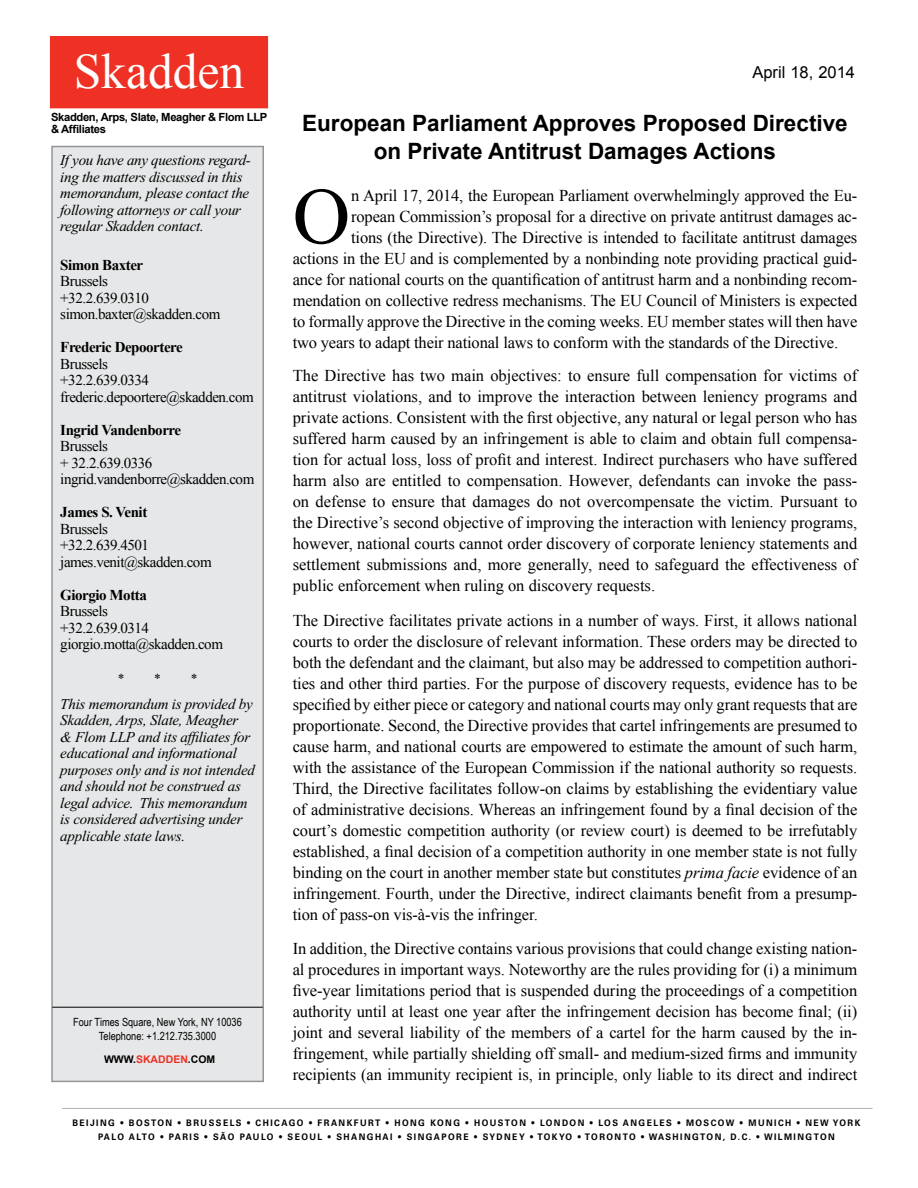
<style>
.page{position:relative;width:918px;height:1188px;background:#fff}
.page>*{position:absolute;margin:0;border:0;box-sizing:border-box;transform-origin:0 0}
.t1{font:79.95px "Times New Roman";color:#000}
.t2{font:49.5px "Times New Roman";color:#fff}
.t3{font:700 22.5px/28.5px "Arial";color:#000;text-align:center}
.t4{font:16.5px/21px "Times New Roman";letter-spacing:-.01em;color:#000;text-align:justify}
.t5{font:16.5px "Arial";color:#000}
.t6{font:italic 15px/16.5px "Times New Roman PS Std";letter-spacing:-.015em;color:#000}
.t7{font:15px/16.5px "Times New Roman";letter-spacing:-.03em;color:#000}
.t8{font:700 15px "Times New Roman";letter-spacing:-.03em;color:#000}
.t9{font:13.5px "Times New Roman PS Std";color:#000}
.t10{font:11.25px/13.5px "Arial Narrow";color:#000;text-align:center}
.t11{font:700 11.25px/12px "Arial";letter-spacing:-.03em;color:#000}
.t12{font:700 10.5px "Arial";color:#000}
.t13{font:700 9px "Univers LT Std";letter-spacing:.17em;color:#000;scale:.95 1}
.t14{font:700 9px "Univers LT Std";letter-spacing:.15em;color:#000;scale:.95 1}
.s1{color:#ee3124}
.s2{font-style:italic}
</style>
<div class="page">
<div style="left:52px;top:147px;width:211px;height:934px;background:#e6e7e8"></div>
<div style="left:51px;top:146px;width:213px;height:936px;border:2px solid #939598"></div>
<hr style="left:52px;top:1007px;width:211px;height:1px;background:#000">
<hr style="left:62px;top:1108px;width:811px;height:1px;background:#adafb2">
<div style="left:51px;top:37px;width:216px;height:71px;background:#ee3124"></div>
<div style="left:50px;top:36px;width:218px;height:72px;border:2px solid #ee3124"></div>
<h2 class="t2" style="left:74px;top:38px;width:172px">Skadden</h2>
<p class="t11" style="left:51px;top:111px;width:218px">Skadden, Arps, Slate, Meagher &amp; Flom LLP &amp; Affiliates</p>
<p class="t6" style="left:60px;top:152px;width:192px">If you have any questions regard&shy;ing the matters discussed in this memorandum, please contact the following attorneys or call your regular Skadden contact.</p>
<p class="t8" style="left:60px;top:254px;width:84px">Simon Baxter</p>
<p class="t7" style="left:60px;top:273px;width:162px">Brussels<br>+32.2.639.0310 simon.baxter@skadden.com</p>
<p class="t8" style="left:60px;top:337px;width:124px">Frederic Depoortere</p>
<p class="t7" style="left:60px;top:355px;width:195px">Brussels<br>+32.2.639.0334 frederic.depoortere@skadden.com</p>
<p class="t8" style="left:60px;top:419px;width:122px">Ingrid Vandenborre</p>
<p class="t7" style="left:60px;top:438px;width:196px">Brussels<br>+ 32.2.639.0336 ingrid.vandenborre@skadden.com</p>
<p class="t8" style="left:60px;top:502px;width:89px">James S. Venit</p>
<p class="t7" style="left:60px;top:520px;width:153px">Brussels<br>+32.2.639.4501 james.venit@skadden.com</p>
<p class="t8" style="left:60px;top:584px;width:88px">Giorgio Motta</p>
<p class="t7" style="left:60px;top:603px;width:164px">Brussels<br>+32.2.639.0314 giorgio.motta@skadden.com</p>
<p class="t9" style="left:118px;top:671px;width:45px">* *</p>
<p class="t9" style="left:191px;top:671px;width:8px">*</p>
<p class="t6" style="left:60px;top:696px;width:196px">This memorandum is provided by<br>Skadden, Arps, Slate, Meagher<br>&amp; Flom LLP and its affiliates for educational and informational purposes only and is not intended and should not be construed as legal advice. This memorandum is considered advertising under applicable state laws.</p>
<p class="t10" style="left:73px;top:1015px;width:170px">Four Times Square, New York, NY 10036<br>Telephone: +1.212.735.3000</p>
<p class="t12" style="left:104px;top:1052px;width:113px">WWW.<span class="s1">SKADDEN</span>.COM</p>
<p class="t5" style="left:752px;top:62px;width:104px">April 18, 2014</p>
<h3 class="t3" style="left:302px;top:109px;width:547px">European Parliament Approves Proposed Directive on Private Antitrust Damages Actions</h3>
<h1 class="t1" style="left:293px;top:163px;width:59px">O</h1>
<p class="t4" style="left:351px;top:185px;width:508px">n April 17, 2014, the European Parliament overwhelmingly approved the Eu-</p>
<p class="t4" style="left:351px;top:206px;width:508px">ropean Commission’s proposal for a directive on private antitrust damages ac-</p>
<p class="t4" style="left:351px;top:227px;width:508px">tions (the Directive). The Directive is intended to facilitate antitrust damages</p>
<p class="t4" style="left:293px;top:248px;width:566px">actions in the EU and is complemented by a nonbinding note providing practical guid-</p>
<p class="t4" style="left:293px;top:269px;width:566px">ance for national courts on the quantification of antitrust harm and a nonbinding recom-</p>
<p class="t4" style="left:293px;top:290px;width:566px">mendation on collective redress mechanisms. The EU Council of Ministers is expected</p>
<p class="t4" style="left:293px;top:311px;width:566px">to formally approve the Directive in the coming weeks. EU member states will then have</p>
<p class="t4" style="left:293px;top:332px;width:547px">two years to adapt their national laws to conform with the standards of the Directive.</p>
<p class="t4" style="left:293px;top:365px;width:566px">The Directive has two main objectives: to ensure full compensation for victims of antitrust violations, and to improve the interaction between leniency programs and private actions. Consistent with the first objective, any natural or legal person who has suffered harm caused by an infringement is able to claim and obtain full compensa&shy;tion for actual loss, loss of profit and interest. Indirect purchasers who have suffered harm also are entitled to compensation. However, defendants can invoke the pass&shy;on defense to ensure that damages do not overcompensate the victim. Pursuant to the Directive’s second objective of improving the interaction with leniency programs, however, national courts cannot order discovery of corporate leniency statements and settlement submissions and, more generally, need to safeguard the effectiveness of public enforcement when ruling on discovery requests.</p>
<p class="t4" style="left:293px;top:610px;width:566px">The Directive facilitates private actions in a number of ways. First, it allows national courts to order the disclosure of relevant information. These orders may be directed to both the defendant and the claimant, but also may be addressed to competition authori&shy;ties and other third parties. For the purpose of discovery requests, evidence has to be specified by either piece or category and national courts may only grant requests that are proportionate. Second, the Directive provides that cartel infringements are presumed to cause harm, and national courts are empowered to estimate the amount of such harm, with the assistance of the European Commission if the national authority so requests.<br>Third, the Directive facilitates follow-on claims by establishing the evidentiary value of administrative decisions. Whereas an infringement found by a final decision of the court’s domestic competition authority (or review court) is deemed to be irrefutably established, a final decision of a competition authority in one member state is not fully binding on the court in another member state but constitutes <span class="s2">prima facie</span> evidence of an infringement. Fourth, under the Directive, indirect claimants benefit from a presump&shy;tion of pass-on vis-à-vis the infringer.</p>
<p class="t4" style="left:293px;top:938px;width:566px">In addition, the Directive contains various provisions that could change existing nation&shy;al procedures in important ways. Noteworthy are the rules providing for (i) a minimum five-year limitations period that is suspended during the proceedings of a competition authority until at least one year after the infringement decision has become final; (ii) joint and several liability of the members of a cartel for the harm caused by the in&shy;fringement, while partially shielding off small- and medium-sized firms and immunity recipients (an immunity recipient is, in principle, only liable to its direct and indirect</p>
<p class="t13" style="left:72px;top:1118px;width:237px">BEIJING • BOSTON • BRUSSELS • CHI CAGO</p>
<p class="t13" style="left:309px;top:1118px;width:480px">• FRANKFURT • HONG KONG • HOUSTON • LONDON • LOS ANGELES • MOSCOW • MUNI</p>
<p class="t13" style="left:778px;top:1118px;width:88px">CH • N EW YORK</p>
<p class="t14" style="left:98px;top:1131px;width:259px">PALO ALTO • PA RIS • SÃO PAULO • SEOUL • SHA</p>
<p class="t13" style="left:359px;top:1131px;width:58px">NGHA I • SING</p>
<p class="t13" style="left:434px;top:1131px;width:16px">APORE</p>
<p class="t13" style="left:474px;top:1131px;width:381px">• SY DNEY • TOKYO • TORONTO • WA SH INGTON, D.C. • WILM INGTON</p>
</div>
